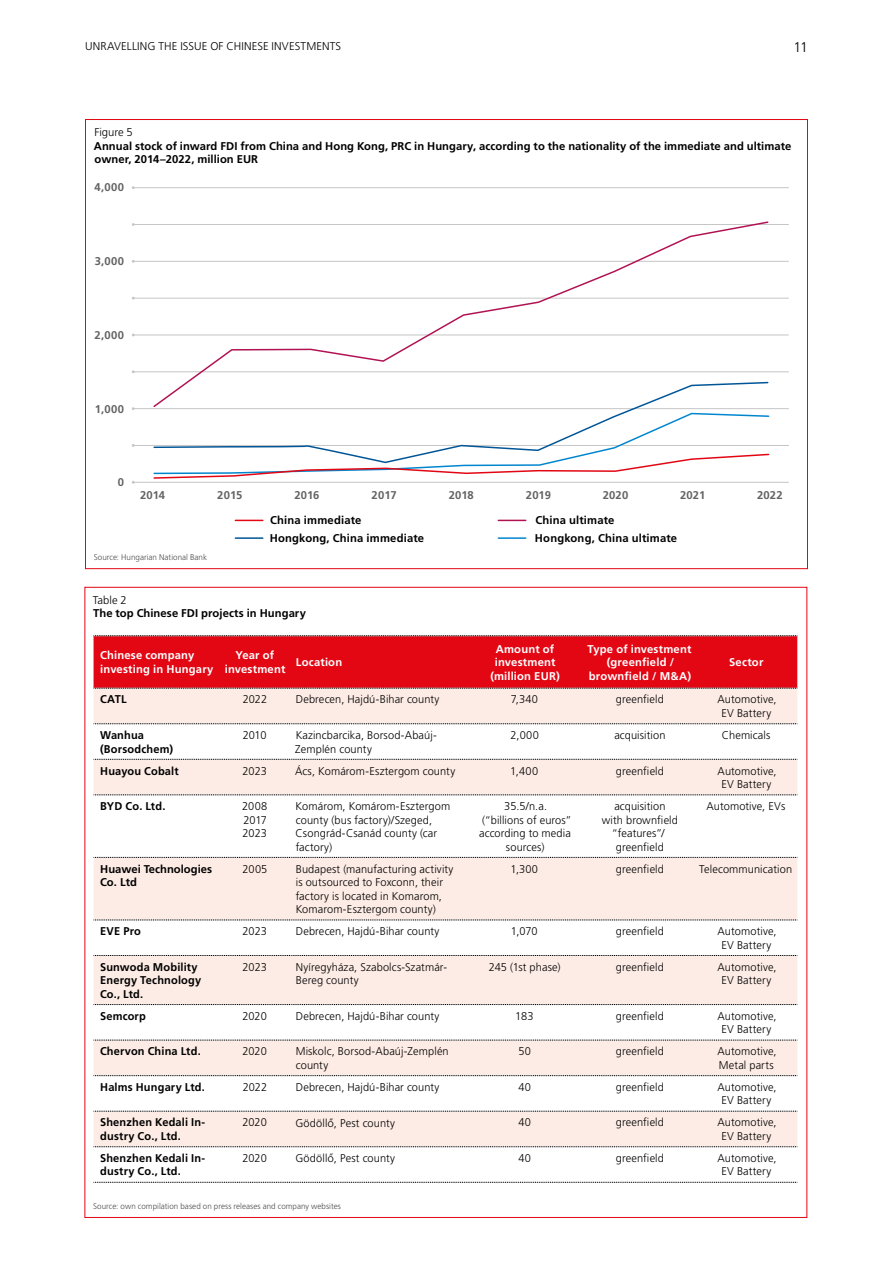
<style>
.page{position:relative;width:893px;height:1263px;background:#fff}
.page>*{position:absolute;margin:0;border:0;box-sizing:border-box;transform-origin:0 0}
.t1{font:300 14.1px "Frutiger LT Std";color:#000}
.t2{font:300 11.25px/13.5px "Frutiger LT Std";letter-spacing:.01em;color:#000;text-align:center}
.t3{font:700 11.25px/13.5px "Frutiger LT Std";letter-spacing:.01em;color:#000}
.t4{font:700 11.25px/13.5px "Frutiger LT Std";letter-spacing:.015em;color:#fff;text-align:center}
.t5{font:700 11.25px "Frutiger LT Std";letter-spacing:.02em;color:#646363}
.t6{font:300 8.25px "Frutiger LT Std";letter-spacing:.005em;color:#4a4a49}
.s1{font-family:"Frutiger Neue LTW1 G"}
</style>
<div class="page">
<hr style="left:133px;top:482px;width:656px;height:1px;background:#c6c6c6">
<hr style="left:133px;top:261px;width:656px;height:1px;background:#c6c6c6">
<hr style="left:133px;top:335px;width:656px;height:1px;background:#c6c6c6">
<hr style="left:133px;top:187px;width:656px;height:1px;background:#c6c6c6">
<hr style="left:133px;top:445px;width:656px;height:1px;background:#c6c6c6">
<hr style="left:133px;top:372px;width:656px;height:1px;background:#c6c6c6">
<hr style="left:133px;top:408px;width:656px;height:1px;background:#c6c6c6">
<hr style="left:133px;top:224px;width:656px;height:1px;background:#c6c6c6">
<hr style="left:133px;top:298px;width:656px;height:1px;background:#c6c6c6">
<svg style="left:152px;top:221px;width:617px;height:160px"></svg>
<svg style="left:153px;top:381px;width:616px;height:31px"></svg>
<svg style="left:153px;top:412px;width:617px;height:67px"></svg>
<hr style="left:235px;top:537px;width:28px;height:2px;background:#005597">
<hr style="left:498px;top:537px;width:28px;height:2px;background:#0086ce">
<svg style="left:235px;top:520px;width:28px;height:1px"></svg>
<svg style="left:498px;top:520px;width:28px;height:1px"></svg>
<div style="left:94px;top:689px;width:703px;height:34px;background:#fdece5"></div>
<svg style="left:94px;top:724px;width:703px;height:458px"></svg>
<svg style="left:94px;top:723px;width:704px;height:1px"></svg>
<svg style="left:94px;top:759px;width:704px;height:1px"></svg>
<svg style="left:94px;top:794px;width:704px;height:1px"></svg>
<svg style="left:94px;top:857px;width:704px;height:1px"></svg>
<svg style="left:94px;top:920px;width:704px;height:1px"></svg>
<svg style="left:94px;top:955px;width:704px;height:1px"></svg>
<svg style="left:94px;top:1004px;width:704px;height:1px"></svg>
<svg style="left:94px;top:1040px;width:704px;height:1px"></svg>
<svg style="left:94px;top:1075px;width:704px;height:1px"></svg>
<svg style="left:94px;top:1111px;width:704px;height:1px"></svg>
<svg style="left:94px;top:1146px;width:704px;height:1px"></svg>
<svg style="left:94px;top:1182px;width:704px;height:1px"></svg>
<svg style="left:94px;top:635px;width:704px;height:54px;background:#de0d19"></svg>
<p class="t2" style="left:85px;top:40px;width:15px">Unravelling</p>
<p class="t2" style="left:159px;top:40px;width:8px">the</p>
<p class="t2" style="left:180px;top:40px;width:7px">issue</p>
<p class="t2" style="left:210px;top:40px;width:30px">of Chinese</p>
<p class="t2" style="left:272px;top:40px;width:8px">investments</p>
<p class="t1" style="left:794px;top:40px;width:16px">11</p>
<p class="t2" style="left:94px;top:126px;width:40px">Figure 5</p>
<p class="t3" style="left:94px;top:139px;width:699px">Annual stock of inward FDI from China and Hong Kong, PRC in Hungary, according to the nationality of the immediate and ultimate owner, 2014–2022, million EUR</p>
<p class="t5" style="left:95px;top:181px;width:31px">4,000</p>
<p class="t5" style="left:95px;top:255px;width:31px">3,000</p>
<p class="t5" style="left:94px;top:328px;width:31px">2,000</p>
<p class="t5" style="left:95px;top:402px;width:31px">1,000</p>
<p class="t5" style="left:118px;top:476px;width:8px">0</p>
<p class="t5" style="left:140px;top:488px;width:27px">2014</p>
<p class="t5" style="left:217px;top:488px;width:27px">2015</p>
<p class="t5" style="left:294px;top:488px;width:27px">2016</p>
<p class="t5" style="left:372px;top:488px;width:26px">2017</p>
<p class="t5" style="left:449px;top:488px;width:27px">2018</p>
<p class="t5" style="left:526px;top:488px;width:27px">2019</p>
<p class="t5" style="left:603px;top:488px;width:27px">2020</p>
<p class="t5" style="left:680px;top:488px;width:27px">2021</p>
<p class="t5" style="left:757px;top:488px;width:27px">2022</p>
<p class="t3" style="left:270px;top:514px;width:93px">China immediate</p>
<p class="t3" style="left:535px;top:514px;width:81px">China ultimate</p>
<p class="t3" style="left:270px;top:531px;width:156px">Hongkong, China immediate</p>
<p class="t3" style="left:535px;top:531px;width:144px">Hongkong, China ultimate</p>
<p class="t6" style="left:94px;top:552px;width:115px">Source: Hungarian National Bank</p>
<p class="t2" style="left:93px;top:593px;width:36px">Table 2</p>
<p class="t3" style="left:93px;top:607px;width:214px">The top Chinese FDI projects in Hungary</p>
<p class="t4" style="left:100px;top:649px;width:115px;text-align:left">Chinese company investing in Hungary</p>
<p class="t4" style="left:225px;top:649px;width:62px">Year of investment</p>
<p class="t4" style="left:296px;top:656px;width:48px">Location</p>
<p class="t4" style="left:490px;top:642px;width:71px">Amount of investment (million EUR)</p>
<p class="t4" style="left:588px;top:642px;width:105px">Type of investment (greenfield / brownfield / M&amp;A)</p>
<p class="t4" style="left:729px;top:656px;width:36px">Sector</p>
<p class="t3" style="left:100px;top:693px;width:28px">CATL</p>
<p class="t2" style="left:243px;top:693px;width:26px">2022</p>
<p class="t2" style="left:296px;top:693px;width:145px">Debrecen, Hajdú-Bihar county</p>
<p class="t2" style="left:511px;top:693px;width:29px">7,340</p>
<p class="t2" style="left:616px;top:693px;width:50px">greenfield</p>
<p class="t2" style="left:718px;top:693px;width:60px">Automotive,<br>EV Battery</p>
<p class="t3" style="left:100px;top:728px;width:75px">Wanhua (Borsodchem)</p>
<p class="t2" style="left:243px;top:728px;width:25px">2010</p>
<p class="t2" style="left:295px;top:728px;width:143px;text-align:left">Kazincbarcika, Borsod-Abaúj-<br>Zemplén county</p>
<p class="t2" style="left:510px;top:728px;width:30px">2,000</p>
<p class="t2" style="left:614px;top:728px;width:53px">acquisition</p>
<p class="t2" style="left:722px;top:728px;width:50px">Chemicals</p>
<p class="t3" style="left:100px;top:764px;width:80px">Huayou Cobalt</p>
<p class="t2" style="left:243px;top:764px;width:26px">2023</p>
<p class="t2" style="left:295px;top:764px;width:162px">Ács, Komárom-Esztergom county</p>
<p class="t2" style="left:510px;top:764px;width:29px">1,400</p>
<p class="t2" style="left:616px;top:764px;width:50px">greenfield</p>
<p class="t2" style="left:718px;top:764px;width:60px">Automotive,<br>EV Battery</p>
<p class="t3" style="left:100px;top:799px;width:67px">BYD Co. Ltd.</p>
<p class="t2" style="left:242px;top:800px;width:27px;text-align:justify">2008<br>2017<br>2023</p>
<p class="t2" style="left:296px;top:800px;width:156px;text-align:left">Komárom, Komárom-Esztergom county (bus factory)/Szeged,<br>Csongrád-Csanád county (car factory)</p>
<p class="t2" style="left:479px;top:800px;width:94px">35.5/n.a.<br>(“billions of euros” according to media sources)</p>
<p class="t2" style="left:602px;top:800px;width:78px">acquisition<br>with brownfield “features”/ greenfield</p>
<p class="t2" style="left:706px;top:800px;width:80px">Automotive, EVs</p>
<p class="t3" style="left:100px;top:862px;width:114px">Huawei Technologies<br>Co. Ltd</p>
<p class="t2" style="left:242px;top:862px;width:26px">2005</p>
<p class="t2" style="left:296px;top:862px;width:159px;text-align:left">Budapest (manufacturing activity is outsourced to Foxconn, their factory is located in Komarom,<br>Komarom-Esztergom county)</p>
<p class="t2" style="left:510px;top:862px;width:29px">1,300</p>
<p class="t2" style="left:616px;top:862px;width:50px">greenfield</p>
<p class="t2" style="left:699px;top:862px;width:94px">Telecommunication</p>
<p class="t3" style="left:100px;top:924px;width:42px">EVE Pro</p>
<p class="t2" style="left:243px;top:925px;width:26px">2023</p>
<p class="t2" style="left:296px;top:925px;width:145px">Debrecen, Hajdú-Bihar county</p>
<p class="t2" style="left:511px;top:925px;width:28px">1,070</p>
<p class="t2" style="left:616px;top:925px;width:50px">greenfield</p>
<p class="t2" style="left:718px;top:925px;width:60px">Automotive,<br>EV Battery</p>
<p class="t3" style="left:100px;top:960px;width:103px">Sunwoda Mobility<br>Energy Technology<br>Co., Ltd.</p>
<p class="t2" style="left:243px;top:960px;width:26px">2023</p>
<p class="t2" style="left:296px;top:960px;width:153px;text-align:left">Nyíregyháza, Szabolcs-Szatmár-<br>Bereg county</p>
<p class="t2" style="left:489px;top:960px;width:73px">245 (1st phase)</p>
<p class="t2" style="left:616px;top:960px;width:50px">greenfield</p>
<p class="t2" style="left:718px;top:960px;width:60px">Automotive,<br>EV Battery</p>
<p class="t3" style="left:100px;top:1009px;width:47px">Semcorp</p>
<p class="t2" style="left:242px;top:1009px;width:26px">2020</p>
<p class="t2" style="left:296px;top:1009px;width:145px">Debrecen, Hajdú-Bihar county</p>
<p class="t2" style="left:515px;top:1009px;width:20px">183</p>
<p class="t2" style="left:616px;top:1009px;width:50px">greenfield</p>
<p class="t2" style="left:718px;top:1009px;width:60px">Automotive,<br>EV Battery</p>
<p class="t3" style="left:100px;top:1045px;width:102px">Chervon China Ltd.</p>
<p class="t2" style="left:242px;top:1045px;width:26px">2020</p>
<p class="t2" style="left:296px;top:1045px;width:154px;text-align:left">Miskolc, Borsod-Abaúj-Zemplén county</p>
<p class="t2" style="left:519px;top:1045px;width:14px">50</p>
<p class="t2" style="left:616px;top:1045px;width:50px">greenfield</p>
<p class="t2" style="left:718px;top:1045px;width:60px;text-align:left">Automotive,<br>Metal parts</p>
<p class="t3" style="left:100px;top:1080px;width:106px">Halms Hungary Ltd.</p>
<p class="t2" style="left:243px;top:1080px;width:26px">2022</p>
<p class="t2" style="left:296px;top:1080px;width:145px">Debrecen, Hajdú-Bihar county</p>
<p class="t2" style="left:518px;top:1080px;width:14px">40</p>
<p class="t2" style="left:616px;top:1080px;width:50px">greenfield</p>
<p class="t2" style="left:718px;top:1080px;width:60px">Automotive,<br>EV Battery</p>
<p class="t3" style="left:100px;top:1116px;width:107px">Shenzhen Kedali In&shy;dustry Co., Ltd.</p>
<p class="t2" style="left:242px;top:1116px;width:26px">2020</p>
<p class="t2" style="left:295px;top:1116px;width:101px">Gödöll<span class="s1">ő</span>, Pest county</p>
<p class="t2" style="left:518px;top:1116px;width:14px">40</p>
<p class="t2" style="left:616px;top:1116px;width:50px">greenfield</p>
<p class="t2" style="left:718px;top:1116px;width:60px">Automotive,<br>EV Battery</p>
<p class="t3" style="left:100px;top:1151px;width:107px">Shenzhen Kedali In&shy;dustry Co., Ltd.</p>
<p class="t2" style="left:242px;top:1151px;width:26px">2020</p>
<p class="t2" style="left:295px;top:1151px;width:101px">Gödöll<span class="s1">ő</span>, Pest county</p>
<p class="t2" style="left:518px;top:1151px;width:14px">40</p>
<p class="t2" style="left:616px;top:1151px;width:50px">greenfield</p>
<p class="t2" style="left:718px;top:1151px;width:60px">Automotive,<br>EV Battery</p>
<p class="t6" style="left:93px;top:1202px;width:249px">Source: own compilation based on press releases and company websites</p>
</div>
